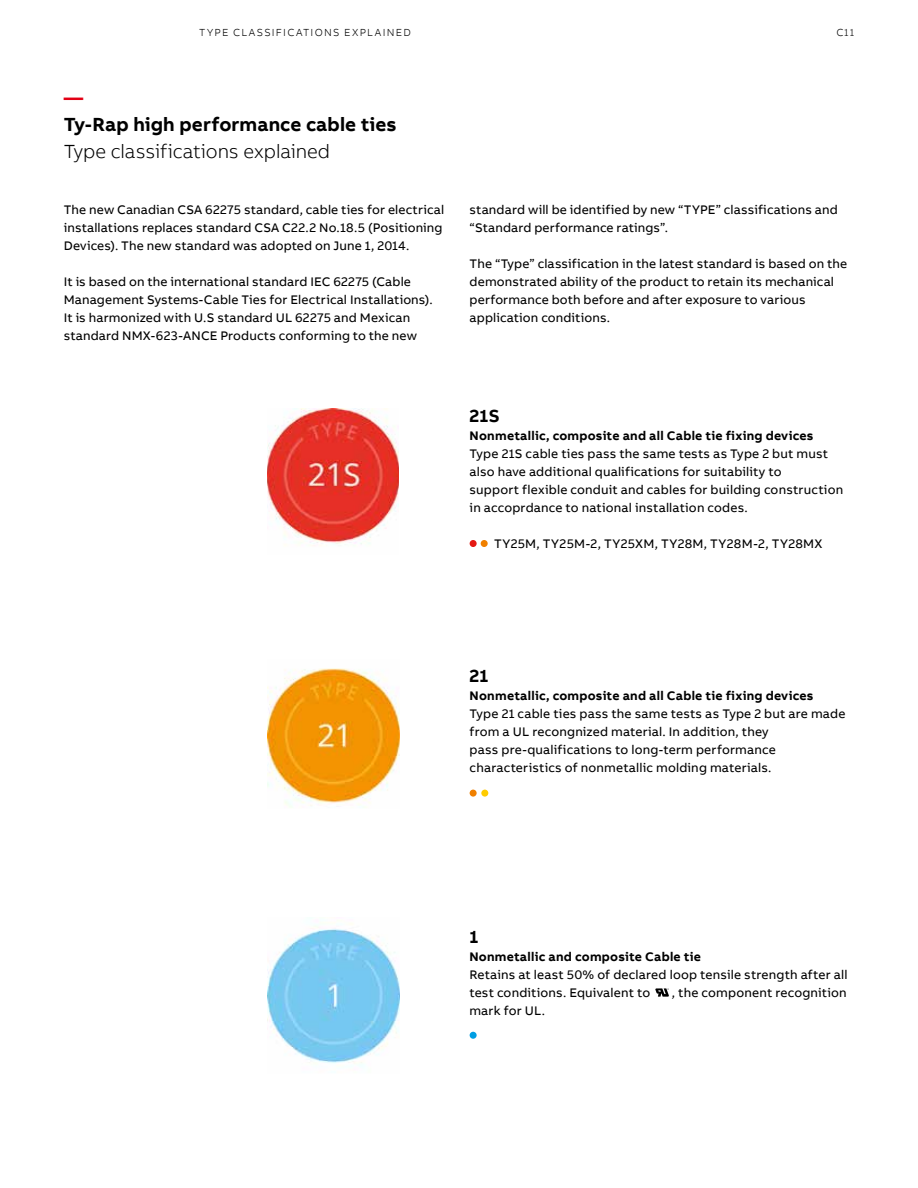
<style>
.page{position:relative;width:918px;height:1188px;background:#fff}
.page>*{position:absolute;margin:0;border:0;box-sizing:border-box;transform-origin:0 0}
.t1{font:700 19.5px "AB Bvoice";letter-spacing:.005em;color:#000}
.t2{font:300 19.5px "AB Bvoice";letter-spacing:-.005em;color:#000}
.t3{font:700 19.5px "AB Bvoice";color:#e30015}
.t4{font:700 18px "AB Bvoice";color:#000}
.t5{font:12.75px/18px "AB Bvoice";letter-spacing:.01em;color:#000}
.t6{font:700 12.75px "AB Bvoice";letter-spacing:.02em;color:#000}
.t7{font:300 10.5px "AB Bvoice";letter-spacing:.12em;color:#000}
</style>
<div class="page">
<img style="left:267px;top:409px;width:132px;height:137px">
<img style="left:268px;top:668px;width:132px;height:139px">
<img style="left:268px;top:923px;width:131px;height:144px">
<svg style="left:655px;top:988px;width:14px;height:9px"></svg>
<div style="left:470px;top:540px;width:7px;height:7px;background:#e41913;border-radius:50%"></div>
<div style="left:481px;top:540px;width:7px;height:7px;background:#f08000;border-radius:50%"></div>
<div style="left:470px;top:790px;width:7px;height:7px;background:#f08000;border-radius:50%"></div>
<div style="left:481px;top:790px;width:7px;height:7px;background:#fc0;border-radius:50%"></div>
<div style="left:470px;top:1032px;width:7px;height:7px;background:#009ee3;border-radius:50%"></div>
<p class="t7" style="left:199px;top:26px;width:213px">TYPE CLASSIFICATIONS EXPLAINED</p>
<p class="t7" style="left:836px;top:26px;width:19px">C11</p>
<h1 class="t3" style="left:64px;top:85px;width:21px">—</h1>
<h1 class="t1" style="left:64px;top:112px;width:335px">Ty-Rap high performance cable ties</h1>
<h1 class="t2" style="left:64px;top:140px;width:268px">Type classifications explained</h1>
<p class="t5" style="left:64px;top:201px;width:382px;text-align:justify">The new Canadian CSA 62275 standard, cable ties for electrical installations replaces standard CSA C22.2 No.18.5 (Positioning Devices). The new standard was adopted on June 1, 2014.</p>
<p class="t5" style="left:64px;top:273px;width:370px">It is based on the international standard IEC 62275 (Cable Management Systems-Cable Ties for Electrical Installations).<br>It is harmonized with U.S standard UL 62275 and Mexican standard NMX-623-ANCE Products conforming to the new</p>
<p class="t5" style="left:470px;top:201px;width:370px">standard will be identified by new “TYPE” classifications and “Standard performance ratings”.</p>
<p class="t5" style="left:470px;top:255px;width:379px">The “Type” classification in the latest standard is based on the demonstrated ability of the product to retain its mechanical performance both before and after exposure to various application conditions.</p>
<h2 class="t4" style="left:470px;top:405px;width:31px">21S</h2>
<p class="t6" style="left:470px;top:428px;width:346px">Nonmetallic, composite and all Cable tie fixing devices</p>
<p class="t5" style="left:470px;top:445px;width:375px">Type 21S cable ties pass the same tests as Type 2 but must also have additional qualifications for suitability to<br>support flexible conduit and cables for building construction in accoprdance to national installation codes.</p>
<p class="t5" style="left:494px;top:535px;width:330px">TY25M, TY25M-2, TY25XM, TY28M, TY28M-2, TY28MX</p>
<h2 class="t4" style="left:470px;top:664px;width:21px">21</h2>
<p class="t6" style="left:470px;top:687px;width:346px">Nonmetallic, composite and all Cable tie fixing devices</p>
<p class="t5" style="left:470px;top:705px;width:377px">Type 21 cable ties pass the same tests as Type 2 but are made from a UL recongnized material. In addition, they<br>pass pre-qualifications to long-term performance characteristics of nonmetallic molding materials.</p>
<h2 class="t4" style="left:469px;top:925px;width:11px">1</h2>
<p class="t6" style="left:469px;top:948px;width:233px">Nonmetallic and composite Cable tie</p>
<p class="t5" style="left:469px;top:966px;width:380px">Retains at least 50% of declared loop tensile strength after all test conditions. Equivalent to</p>
<p class="t5" style="left:672px;top:984px;width:176px">, the component recognition</p>
<p class="t5" style="left:469px;top:1002px;width:77px">mark for UL.</p>
</div>
